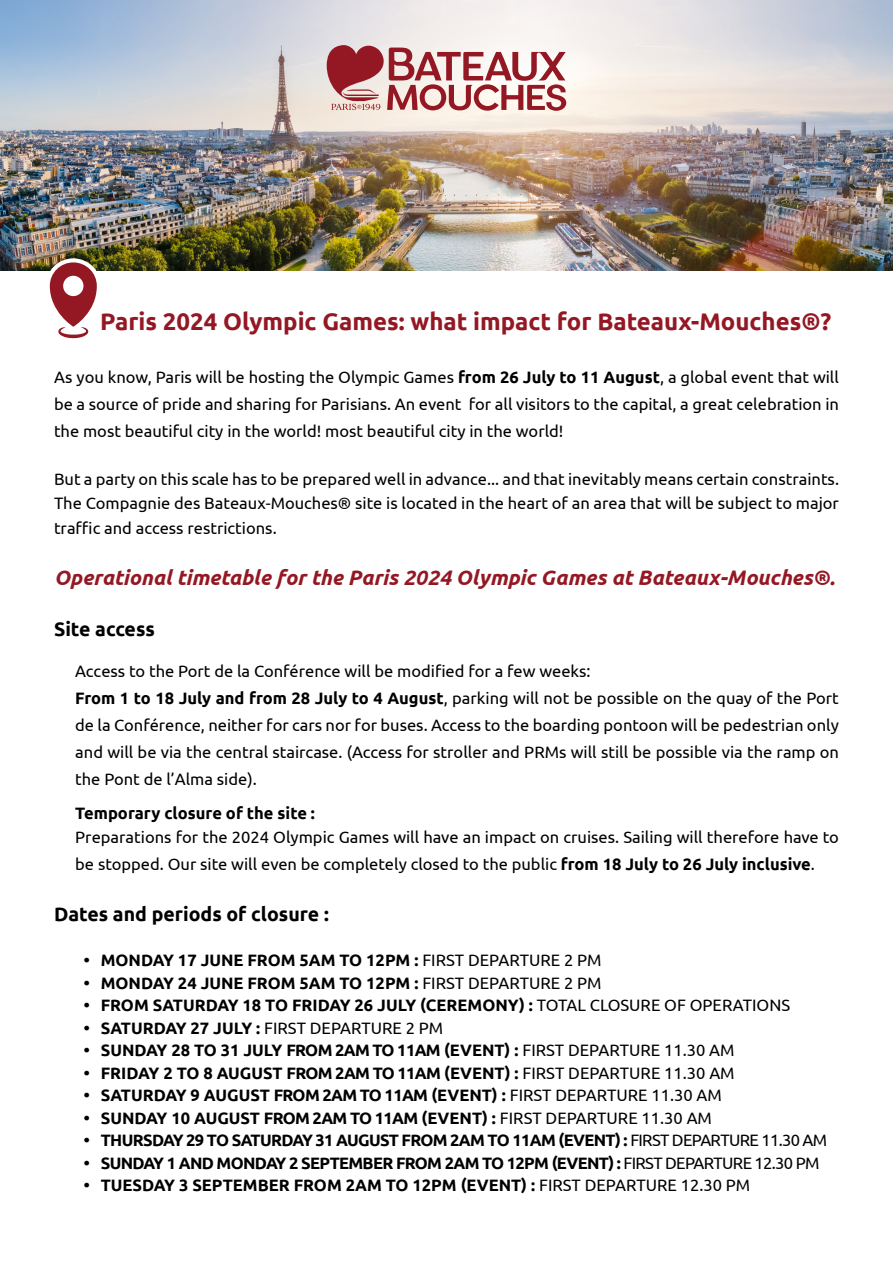
<style>
.page{position:relative;width:893px;height:1263px;background:#fff}
.page>*{position:absolute;margin:0;border:0;box-sizing:border-box;transform-origin:0 0}
.t1{font:700 24px "Ubuntu";color:#941824}
.t2{font:italic 700 21px "Ubuntu";color:#941824}
.t3{font:700 19.5px "Ubuntu";color:#000}
.t4{font:16.5px/27px "Ubuntu";color:#000}
.t5{font:700 16.5px "Ubuntu";color:#000}
.t6{font:700 16.5px "Ubuntu";letter-spacing:-.02em;color:#000}
.t7{font:700 16.5px "Ubuntu";letter-spacing:-.04em;color:#000}
.s1{font-weight:700}
.s2{font-weight:400}
</style>
<div class="page">
<img style="left:0;top:0;width:893px;height:270px">
<svg style="left:327px;top:45px;width:239px;height:66px"></svg>
<svg style="left:42px;top:254px;width:63px;height:84px"></svg>
<h1 class="t1" style="left:100px;top:307px;width:733px">Paris 2024 Olympic Games: what impact for Bateaux-Mouches®?</h1>
<p class="t4" style="left:54px;top:363px;width:786px;text-align:justify">As you know, Paris will be hosting the Olympic Games <span class="s1">from 26 July to 11 August</span>, a global event that will be a source of pride and sharing for Parisians. An event for all visitors to the capital, a great celebration in the most beautiful city in the world! most beautiful city in the world!</p>
<p class="t4" style="left:54px;top:466px;width:787px;line-height:24px">But a party on this scale has to be prepared well in advance... and that inevitably means certain constraints.<br>The Compagnie des Bateaux-Mouches® site is located in the heart of an area that will be subject to major</p>
<p class="t4" style="left:54px;top:514px;width:224px">traffic and access restrictions.</p>
<p class="t2" style="left:54px;top:565px;width:782px">Operational timetable for the Paris 2024 Olympic Games at Bateaux-Mouches®.</p>
<p class="t3" style="left:54px;top:617px;width:102px">Site access</p>
<p class="t4" style="left:75px;top:657px;width:765px">Access to the Port de la Conférence will be modified for a few weeks:<br><span class="s1">From 1 to 18 July and from 28 July to 4 August</span>, parking will not be possible on the quay of the Port de la Conférence, neither for cars nor for buses. Access to the boarding pontoon will be pedestrian only and will be via the central staircase. (Access for stroller and PRMs will still be possible via the ramp on the Pont de l’Alma side).</p>
<p class="t5" style="left:75px;top:803px;width:241px">Temporary closure of the site :</p>
<p class="t4" style="left:75px;top:823px;width:765px">Preparations for the 2024 Olympic Games will have an impact on cruises. Sailing will therefore have to be stopped. Our site will even be completely closed to the public <span class="s1">from 18 July to 26 July inclusive</span>.</p>
<p class="t3" style="left:54px;top:902px;width:276px">Dates and periods of closure :</p>
<p class="t5" style="left:84px;top:950px;width:519px">• MONDAY 17 JUNE FROM 5AM TO 12PM : <span class="s2">FIRST DEPARTURE 2 PM</span></p>
<p class="t5" style="left:84px;top:973px;width:519px">• MONDAY 24 JUNE FROM 5AM TO 12PM : <span class="s2">FIRST DEPARTURE 2 PM</span></p>
<p class="t5" style="left:84px;top:995px;width:708px">• FROM SATURDAY 18 TO FRIDAY 26 JULY (CEREMONY) : <span class="s2">TOTAL CLOSURE OF OPERATIONS</span></p>
<p class="t4" style="left:84px;top:1014px;width:361px"><span class="s1">• SATURDAY 27 JULY :</span> FIRST DEPARTURE 2 PM</p>
<p class="t6" style="left:84px;top:1040px;width:652px">• SUNDAY 28 TO 31 JULY FROM 2AM TO 11AM (EVENT) : <span class="s2">FIRST DEPARTURE 11.30 AM</span></p>
<p class="t6" style="left:84px;top:1063px;width:652px">• FRIDAY 2 TO 8 AUGUST FROM 2AM TO 11AM (EVENT) : <span class="s2">FIRST DEPARTURE 11.30 AM</span></p>
<p class="t6" style="left:84px;top:1085px;width:640px">• SATURDAY 9 AUGUST FROM 2AM TO 11AM (EVENT) : <span class="s2">FIRST DEPARTURE 11.30 AM</span></p>
<p class="t6" style="left:84px;top:1108px;width:630px">• SUNDAY 10 AUGUST FROM 2AM TO 11AM (EVENT) : <span class="s2">FIRST DEPARTURE 11.30 AM</span></p>
<p class="t7" style="left:84px;top:1130px;width:745px">• THURSDAY 29 TO SATURDAY 31 AUGUST FROM 2AM TO 11AM (EVENT) : <span class="s2">FIRST DEPARTURE 11.30 AM</span></p>
<p class="t7" style="left:84px;top:1153px;width:737px">• SUNDAY 1 AND MONDAY 2 SEPTEMBER FROM 2AM TO 12PM (EVENT) : <span class="s2">FIRST DEPARTURE 12.30 PM</span></p>
<p class="t5" style="left:84px;top:1175px;width:668px">• TUESDAY 3 SEPTEMBER FROM 2AM TO 12PM (EVENT) : <span class="s2">FIRST DEPARTURE 12.30 PM</span></p>
</div>
